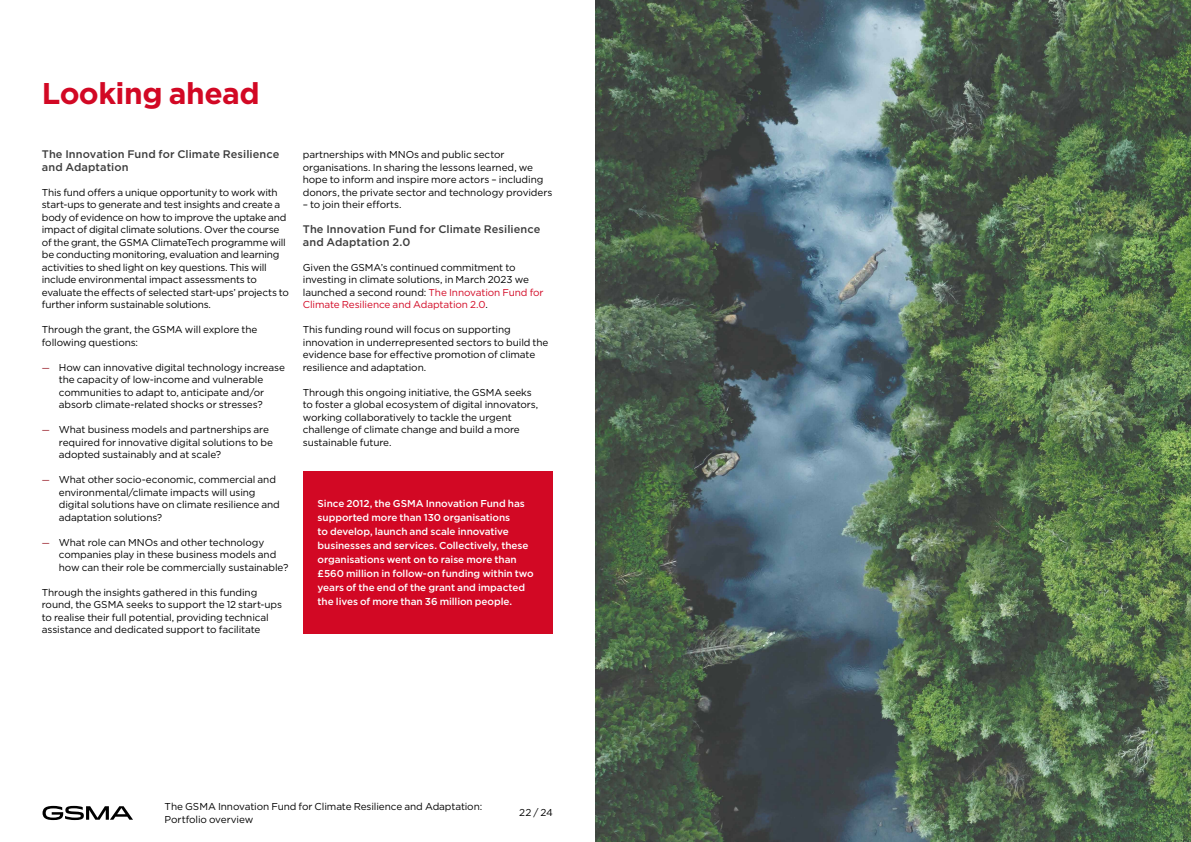
<style>
.page{position:relative;width:1191px;height:842px;background:#fff}
.page>*{position:absolute;margin:0;border:0;box-sizing:border-box;transform-origin:0 0}
.t1{font:700 30px "Gotham";letter-spacing:-.02em;color:#d20824}
.t2{font:500 11px/12.5px "Gotham";letter-spacing:.005em;color:#3d3d3d}
.t3{font:10px/12.5px "Gotham";letter-spacing:-.01em;color:#000}
.t4{font:500 10px/14px "Gotham";letter-spacing:-.005em;color:#fff}
.s1{font-size:9px;color:#94131f}
.s2{color:#d20824}
</style>
<div class="page">
<svg style="left:43px;top:806px;width:90px;height:14px"></svg>
<div style="left:303px;top:471px;width:250px;height:162px;background:#d20824"></div>
<img style="left:595px;top:0;width:596px;height:842px">
<h1 class="t1" style="left:42px;top:74px;width:220px">Looking ahead</h1>
<p class="t2" style="left:42px;top:148px;width:239px">The Innovation Fund for Climate Resilience and Adaptation</p>
<p class="t3" style="left:42px;top:186px;width:249px">This fund offers a unique opportunity to work with start-ups to generate and test insights and create a body of evidence on how to improve the uptake and impact of digital climate solutions. Over the course of the grant, the GSMA ClimateTech programme will be conducting monitoring, evaluation and learning activities to shed light on key questions. This will include environmental impact assessments to evaluate the effects of selected start-ups’ projects to further inform sustainable solutions.</p>
<p class="t3" style="left:42px;top:323px;width:217px">Through the grant, the GSMA will explore the following questions:</p>
<p class="t3" style="left:42px;top:361px;width:245px;text-align:center"><span class="s1">—</span> How can innovative digital technology increase the capacity of low-income and vulnerable communities to adapt to, anticipate and/or<br>absorb climate-related shocks or stresses?</p>
<p class="t3" style="left:59px;top:423px;width:216px;text-indent:-17px"><span class="s1">—</span> What business models and partnerships are required for innovative digital solutions to be adopted sustainably and at scale?</p>
<p class="t3" style="left:59px;top:473px;width:223px;text-indent:-17px"><span class="s1">—</span> What other socio-economic, commercial and environmental/climate impacts will using digital solutions have on climate resilience and adaptation solutions?</p>
<p class="t3" style="left:59px;top:536px;width:231px;text-indent:-17px"><span class="s1">—</span> What role can MNOs and other technology companies play in these business models and how can their role be commercially sustainable?</p>
<p class="t3" style="left:42px;top:586px;width:242px">Through the insights gathered in this funding round, the GSMA seeks to support the 12 start-ups to realise their full potential, providing technical assistance and dedicated support to facilitate</p>
<p class="t3" style="left:303px;top:148px;width:251px">partnerships with MNOs and public sector organisations. In sharing the lessons learned, we hope to inform and inspire more actors – including donors, the private sector and technology providers</p>
<p class="t3" style="left:303px;top:198px;width:100px">– to join their efforts.</p>
<p class="t2" style="left:303px;top:223px;width:239px">The Innovation Fund for Climate Resilience and Adaptation 2.0</p>
<p class="t3" style="left:303px;top:261px;width:242px">Given the GSMA’s continued commitment to investing in climate solutions, in March 2023 we launched a second round: <span class="s2">The Innovation Fund for Climate Resilience and Adaptation 2.0</span>.</p>
<p class="t3" style="left:303px;top:323px;width:247px">This funding round will focus on supporting innovation in underrepresented sectors to build the evidence base for effective promotion of climate resilience and adaptation.</p>
<p class="t3" style="left:303px;top:386px;width:237px">Through this ongoing initiative, the GSMA seeks to foster a global ecosystem of digital innovators, working collaboratively to tackle the urgent challenge of climate change and build a more sustainable future.</p>
<p class="t4" style="left:317px;top:496px;width:218px">Since 2012, the GSMA Innovation Fund has supported more than 130 organisations<br>to develop, launch and scale innovative businesses and services. Collectively, these organisations went on to raise more than £560 million in follow-on funding within two years of the end of the grant and impacted the lives of more than 36 million people.</p>
<p class="t3" style="left:165px;top:800px;width:319px">The GSMA Innovation Fund for Climate Resilience and Adaptation:<br>Portfolio overview</p>
<p class="t3" style="left:519px;top:806px;width:35px">22 / 24</p>
</div>
